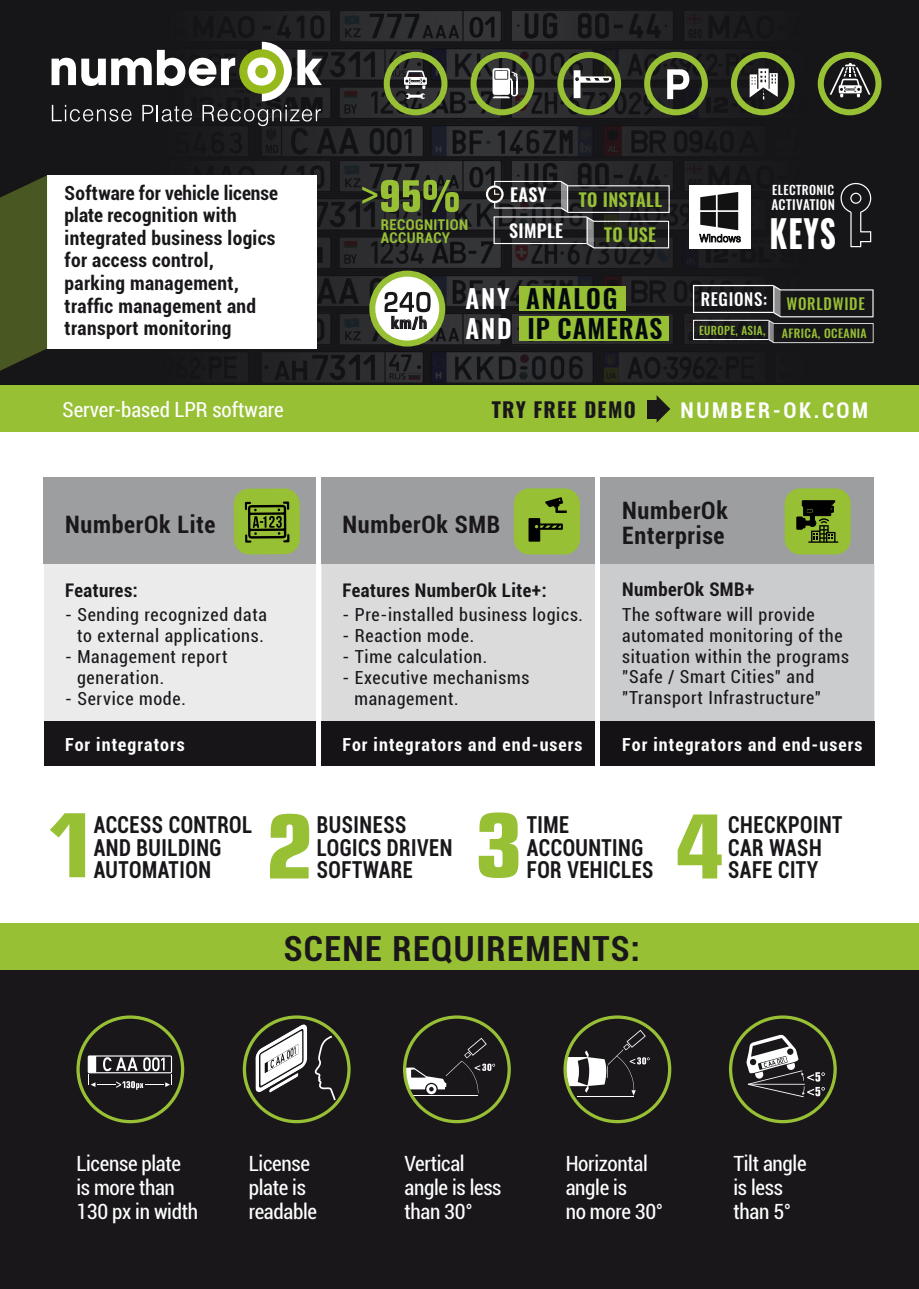
<style>
.page{position:relative;width:919px;height:1289px;background:#fff}
.page>*{position:absolute;margin:0;border:0;box-sizing:border-box;transform-origin:0 0}
.t1{font:700 37.95px "Oswald";color:#fff;scale:.83 1}
.t2{font:700 condensed 34.65px "Roboto";letter-spacing:.04em;color:#1a171b}
.t3{font:600 25.65px/29.7px "Oswald";letter-spacing:.065em;color:#04090e}
.t4{font:700 condensed 24px/25.5px "Roboto";letter-spacing:.03em;color:#1a171b}
.t5{font:700 condensed 23.4px/22.5px "Roboto";letter-spacing:.025em;color:#1a171b;scale:.88 1}
.t6{font:700 condensed 21.75px "Roboto";letter-spacing:.115em;color:#fff}
.t7{font:condensed 21px/24px "Roboto";letter-spacing:-.015em;color:#fff}
.t8{font:21px "Roboto Condensed";color:#fff}
.t9{font:700 20.55px "Oswald";letter-spacing:.06em;color:#1a171b}
.t10{font:700 condensed 19.5px/22.5px "Roboto";letter-spacing:.02em;color:#1a171b}
.t11{font:700 condensed 18.75px "Roboto";letter-spacing:.025em;color:#1a171b}
.t12{font:condensed 18px/20.5px "Roboto";letter-spacing:.04em;color:#1a171b}
.t13{font:700 condensed 18px "Roboto";letter-spacing:.06em;color:#fff}
.t14{font:600 18px/34.8px "Oswald";letter-spacing:.02em;color:#97c035}
.t15{font:600 18px/35.4px "Oswald";letter-spacing:.02em;color:#fff}
.t16{font:700 condensed 15.9px "Roboto";color:#1a171b}
.t17{font:500 15.6px "Oswald";letter-spacing:.05em;color:#97c035}
.t18{font:700 condensed 14.85px/13.4px "Roboto";letter-spacing:.03em;color:#97c035}
.t19{font:500 13.2px "Oswald";letter-spacing:.03em;color:#fff}
.t20{font:500 12.45px "Oswald";letter-spacing:.03em;color:#fff}
.t21{font:500 11.55px "Oswald";letter-spacing:.03em;color:#97c035;scale:1.04 1}
.t22{font:500 11.25px "Oswald";letter-spacing:.03em;color:#97c035}
.s1{color:#fff}
</style>
<div class="page">
<div style="left:44px;top:477px;width:829px;height:86px;background:#9c9e9f"></div>
<div style="left:0;top:922px;width:918px;height:49px;background:#97c035"></div>
<svg style="left:0;top:0;width:918px;height:385px;background:#1d1c1f"></svg>
<div style="left:0;top:970px;width:918px;height:318px;background:#1a171b"></div>
<div style="left:44px;top:563px;width:830px;height:202px;background:#ebebec"></div>
<div style="left:322px;top:554px;width:273px;height:211px;background:#dbdbdc"></div>
<div style="left:598px;top:554px;width:276px;height:211px;background:#cbcccd"></div>
<svg style="left:52px;top:42px;width:270px;height:84px"></svg>
<svg style="left:817px;top:52px;width:64px;height:63px;background:#4e5835"></svg>
<svg style="left:730px;top:52px;width:64px;height:63px;background:#57623e"></svg>
<svg style="left:644px;top:52px;width:63px;height:63px;background:#535e3a"></svg>
<svg style="left:470px;top:52px;width:64px;height:63px;background:#636d49"></svg>
<svg style="left:557px;top:52px;width:64px;height:63px;background:#535e3a"></svg>
<svg style="left:383px;top:52px;width:64px;height:63px;background:#505b39"></svg>
<div style="left:693px;top:285px;width:80px;height:28px;border:1px solid #fff"></div>
<svg style="left:768px;top:285px;width:105px;height:58px;background:#2c2b2e"></svg>
<div style="left:693px;top:320px;width:76px;height:20px;border:1px solid #fff"></div>
<svg style="left:362px;top:180px;width:97px;height:32px;background:#5a6e2d"></svg>
<svg style="left:50px;top:813px;width:35px;height:64px"></svg>
<svg style="left:270px;top:813px;width:39px;height:65px"></svg>
<svg style="left:478px;top:812px;width:40px;height:66px"></svg>
<svg style="left:677px;top:814px;width:44px;height:64px"></svg>
<div style="left:44px;top:721px;width:830px;height:44px;background:#1a171b"></div>
<svg style="left:729px;top:1015px;width:107px;height:108px"></svg>
<svg style="left:76px;top:1015px;width:108px;height:108px"></svg>
<svg style="left:563px;top:1015px;width:108px;height:108px"></svg>
<svg style="left:403px;top:1015px;width:108px;height:108px"></svg>
<svg style="left:243px;top:1015px;width:107px;height:108px"></svg>
<div style="left:316px;top:477px;width:5px;height:305px;background:#fff"></div>
<hr style="left:595px;top:477px;width:4px;height:305px;background:#fff">
<div style="left:784px;top:488px;width:66px;height:66px;background:#97c035;border-radius:15px"></div>
<svg style="left:796px;top:500px;width:42px;height:43px"></svg>
<div style="left:234px;top:488px;width:66px;height:66px;background:#97c035;border-radius:15px"></div>
<svg style="left:245px;top:501px;width:44px;height:41px"></svg>
<div style="left:514px;top:488px;width:66px;height:66px;background:#97c035;border-radius:15px"></div>
<svg style="left:528px;top:497px;width:38px;height:44px"></svg>
<div style="left:689px;top:185px;width:61px;height:63px;background:#fff"></div>
<svg style="left:699px;top:192px;width:42px;height:51px"></svg>
<svg style="left:838px;top:181px;width:33px;height:67px;background:#302f32"></svg>
<svg style="left:586px;top:216px;width:83px;height:32px;background:#353537"></svg>
<div style="left:493px;top:216px;width:94px;height:28px;border:1px solid #fff"></div>
<div style="left:567px;top:185px;width:102px;height:28px;border:1px solid #fff"></div>
<svg style="left:486px;top:181px;width:82px;height:32px;background:#434345"></svg>
<div style="left:0;top:385px;width:918px;height:46px;background:#97c035"></div>
<div style="left:647px;top:400px;width:9px;height:18px;background:#1a171b"></div>
<svg style="left:656px;top:395px;width:14px;height:27px"></svg>
<div style="left:520px;top:286px;width:106px;height:24px;background:#97c035"></div>
<div style="left:520px;top:316px;width:149px;height:25px;background:#97c035"></div>
<svg style="left:366px;top:267px;width:82px;height:82px"></svg>
<div style="left:47px;top:175px;width:270px;height:173px;background:#fff"></div>
<svg style="left:0;top:175px;width:47px;height:199px;background:#424f21"></svg>
<p class="t10" style="left:65px;top:181px;width:215px">Software for vehicle license plate recognition with integrated business logics for access control, parking management, traffic management and transport monitoring</p>
<p class="t14" style="left:604px;top:183px;width:59px;text-indent:-25px">TO INSTALL<br>TO USE</p>
<p class="t15" style="left:509px;top:177px;width:56px">EASY<br>SIMPLE</p>
<p class="t18" style="left:381px;top:217px;width:89px">RECOGNITION<br>ACCURACY</p>
<h3 class="t3" style="left:465px;top:284px;width:198px"><span class="s1">ANY</span> ANALOG<br><span class="s1">AND</span> IP CAMERAS</h3>
<p class="t16" style="left:391px;top:312px;width:37px">km/h</p>
<p class="t20" style="left:772px;top:181px;width:63px">ELECTRONIC</p>
<p class="t19" style="left:771px;top:195px;width:65px">ACTIVATION</p>
<h1 class="t1" style="left:769px;top:207px;width:81px">KEYS</h1>
<p class="t17" style="left:700px;top:293px;width:166px"><sup>REGIONS:</sup> WORLDWIDE</p>
<p class="t22" style="left:699px;top:322px;width:68px">EUROPE, ASIA,</p>
<p class="t21" style="left:782px;top:325px;width:83px">AFRICA, OCEANIA</p>
<p class="t8" style="left:63px;top:394px;width:223px">Server-based LPR software</p>
<p class="t9" style="left:492px;top:395px;width:145px">TRY FREE DEMO</p>
<p class="t6" style="left:680px;top:395px;width:189px">NUMBER-OK.COM</p>
<h3 class="t4" style="left:65px;top:510px;width:152px">NumberOk Lite</h3>
<h3 class="t4" style="left:342px;top:510px;width:159px">NumberOk SMB</h3>
<p class="t11" style="left:65px;top:576px;width:74px">Features:</p>
<p class="t11" style="left:342px;top:576px;width:206px">Features NumberOk Lite+:</p>
<p class="t12" style="left:65px;top:603px;width:203px;line-height:21px;text-align:center">- Sending recognized data to external applications.</p>
<p class="t12" style="left:77px;top:645px;width:152px;line-height:21px;text-indent:-12px">- Management report generation.</p>
<p class="t12" style="left:65px;top:688px;width:122px">- Service mode.</p>
<p class="t12" style="left:342px;top:604px;width:242px">- Pre-installed business logics.</p>
<p class="t12" style="left:342px;top:625px;width:133px">- Reaction mode.</p>
<p class="t12" style="left:342px;top:646px;width:146px">- Time calculation.</p>
<p class="t12" style="left:354px;top:666px;width:176px;line-height:21px;text-indent:-12px">- Executive mechanisms management.</p>
<h3 class="t4" style="left:622px;top:496px;width:107px">NumberOk<br>Enterprise</h3>
<p class="t11" style="left:622px;top:576px;width:134px">NumberOk SMB+</p>
<p class="t12" style="left:622px;top:604px;width:228px">The software will provide automated monitoring of the situation within the programs "Safe / Smart Cities" and "Transport Infrastructure"</p>
<p class="t13" style="left:65px;top:732px;width:121px">For integrators</p>
<p class="t13" style="left:342px;top:732px;width:241px">For integrators and end-users</p>
<p class="t13" style="left:622px;top:732px;width:241px">For integrators and end-users</p>
<p class="t5" style="left:94px;top:812px;width:182px">ACCESS CONTROL<br>AND BUILDING<br>AUTOMATION</p>
<p class="t5" style="left:317px;top:812px;width:156px">BUSINESS<br>LOGICS DRIVEN<br>SOFTWARE</p>
<p class="t5" style="left:526px;top:812px;width:145px">TIME<br>ACCOUNTING<br>FOR VEHICLES</p>
<p class="t5" style="left:728px;top:812px;width:131px">CHECKPOINT<br>CAR WASH<br>SAFE CITY</p>
<h2 class="t2" style="left:284px;top:924px;width:357px">SCENE REQUIREMENTS:</h2>
<p class="t7" style="left:76px;top:1150px;width:123px">License plate is more than<br>130 px in width</p>
<p class="t7" style="left:249px;top:1150px;width:70px">License plate is readable</p>
<p class="t7" style="left:404px;top:1150px;width:98px">Vertical angle is less than 30°</p>
<p class="t7" style="left:733px;top:1150px;width:75px">Tilt angle is less than 5°</p>
<p class="t7" style="left:565px;top:1150px;width:99px">Horizontal angle is<br>no more 30°</p>
</div>
